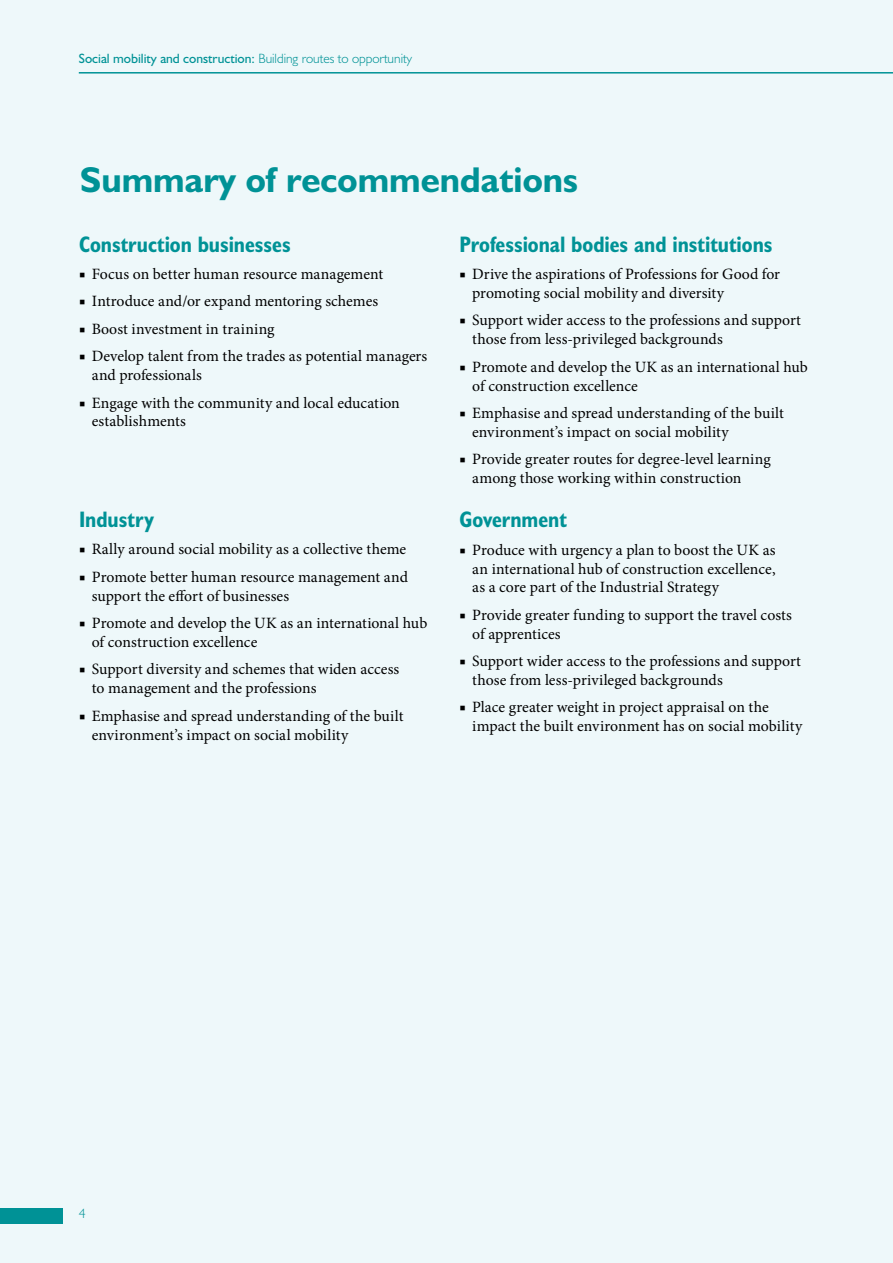
<style>
.page{position:relative;width:893px;height:1263px;background:#eef8fa}
.page>*{position:absolute;margin:0;border:0;box-sizing:border-box;transform-origin:0 0}
.t1{font:700 36px "Humanist 521 BT";color:#009296}
.t2{font:700 condensed 22.5px "Humanist 521 BT";color:#009296}
.t3{font:15.75px/18.9px "Minion Pro";color:#000}
.t4{font:13.5px "Humanist 521 BT";color:#009296}
.t5{font:300 13.5px "Humanist 521 BT";color:#009296}
.s1{font-weight:300}
</style>
<div class="page">
<div style="left:0;top:1208px;width:63px;height:16px;background:#009296"></div>
<hr style="left:79px;top:72px;width:814px;height:2px;background:#009296">
<p class="t4" style="left:79px;top:50px;width:335px">Social mobility and construction: <span class="s1">Building routes to opportunity</span></p>
<h1 class="t1" style="left:80px;top:158px;width:499px">Summary of recommendations</h1>
<h2 class="t2" style="left:79px;top:230px;width:213px">Construction businesses</h2>
<p class="t3" style="left:79px;top:265px;width:306px">■ Focus on better human resource management</p>
<p class="t3" style="left:79px;top:292px;width:301px">■ Introduce and/or expand mentoring schemes</p>
<p class="t3" style="left:79px;top:319px;width:197px">■ Boost investment in training</p>
<p class="t3" style="left:92px;top:347px;width:337px;text-indent:-13px">■ Develop talent from the trades as potential managers and professionals</p>
<p class="t3" style="left:92px;top:393px;width:310px;text-indent:-13px">■ Engage with the community and local education establishments</p>
<h2 class="t2" style="left:79px;top:505px;width:76px">Industry</h2>
<p class="t3" style="left:79px;top:540px;width:329px">■ Rally around social mobility as a collective theme</p>
<p class="t3" style="left:92px;top:567px;width:318px;text-indent:-13px">■ Promote better human resource management and support the effort of businesses</p>
<p class="t3" style="left:92px;top:614px;width:337px;text-indent:-13px">■ Promote and develop the UK as an international hub of construction excellence</p>
<p class="t3" style="left:92px;top:660px;width:309px;text-indent:-13px">■ Support diversity and schemes that widen access to management and the professions</p>
<p class="t3" style="left:92px;top:706px;width:313px;text-indent:-13px">■ Emphasise and spread understanding of the built environment’s impact on social mobility</p>
<h2 class="t2" style="left:459px;top:230px;width:315px">Professional bodies and institutions</h2>
<p class="t3" style="left:472px;top:265px;width:309px;text-indent:-13px">■ Drive the aspirations of Professions for Good for promoting social mobility and diversity</p>
<p class="t3" style="left:472px;top:311px;width:330px;text-indent:-13px">■ Support wider access to the professions and support those from less-privileged backgrounds</p>
<p class="t3" style="left:472px;top:357px;width:337px;text-indent:-13px">■ Promote and develop the UK as an international hub of construction excellence</p>
<p class="t3" style="left:472px;top:404px;width:313px;text-indent:-13px">■ Emphasise and spread understanding of the built environment’s impact on social mobility</p>
<p class="t3" style="left:472px;top:450px;width:300px;text-indent:-13px">■ Provide greater routes for degree-level learning among those working within construction</p>
<h2 class="t2" style="left:459px;top:506px;width:109px">Government</h2>
<p class="t3" style="left:472px;top:540px;width:305px;text-align:justify;text-indent:-13px">■ Produce with urgency a plan to boost the UK as an international hub of construction excellence, as a core part of the Industrial Strategy</p>
<p class="t3" style="left:472px;top:605px;width:321px;text-indent:-13px">■ Provide greater funding to support the travel costs of apprentices</p>
<p class="t3" style="left:472px;top:652px;width:330px;text-indent:-13px">■ Support wider access to the professions and support those from less-privileged backgrounds</p>
<p class="t3" style="left:472px;top:698px;width:331px;text-indent:-13px">■ Place greater weight in project appraisal on the impact the built environment has on social mobility</p>
<p class="t5" style="left:79px;top:1205px;width:8px">4</p>
</div>
